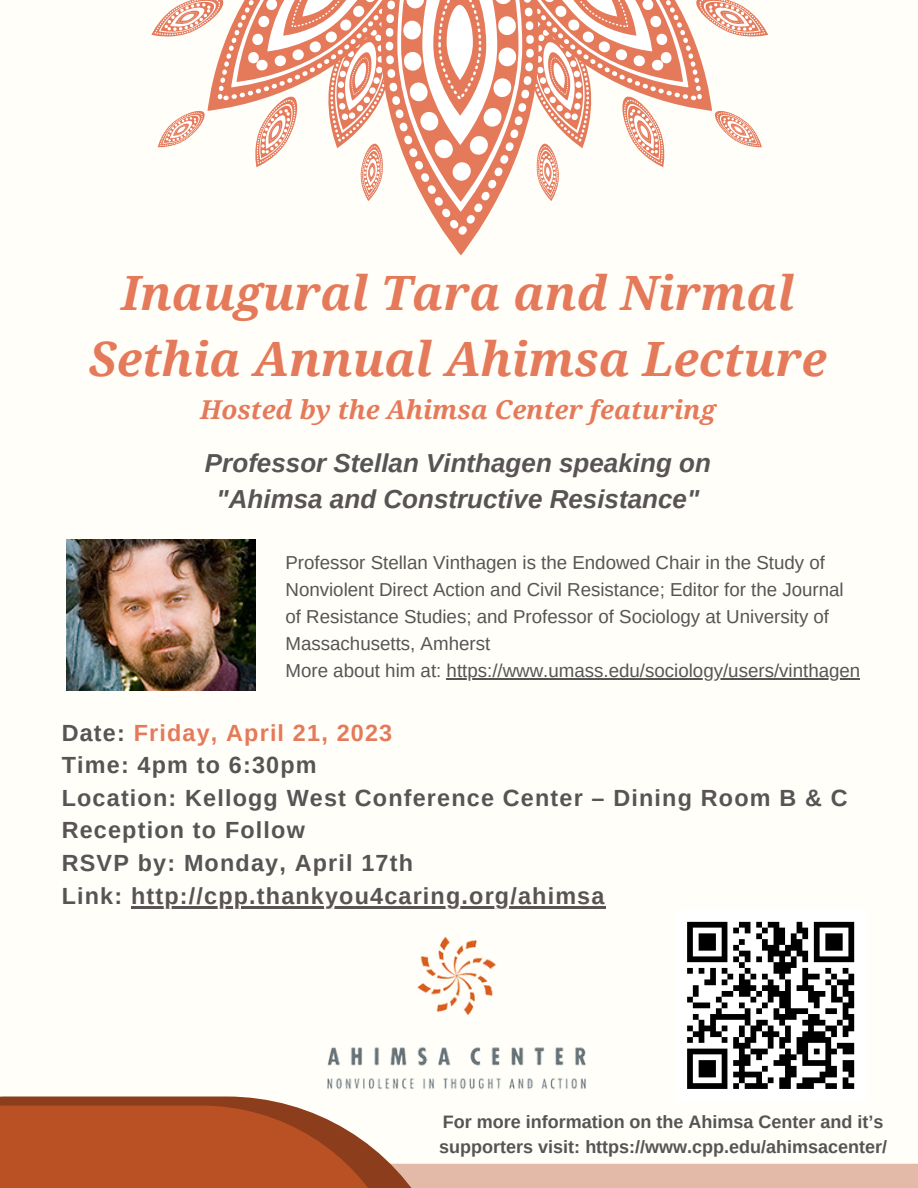
<style>
.page{position:relative;width:918px;height:1188px;background:#fffef8}
.page>*{position:absolute;margin:0;border:0;box-sizing:border-box;transform-origin:0 0}
.t1{font:italic 700 47.4px/66px "Droid Serif";color:#e57a5a;text-align:center}
.t2{font:italic 700 25.95px/35.7px "Arimo";color:#585455;text-align:center}
.t3{font:italic 700 25.95px "Droid Serif";color:#e57a5a}
.t4{font:700 23.4px/32.7px "Arimo";letter-spacing:.05em;color:#585455}
.t5{font:18.75px/27px "Arimo";color:#585455}
.t6{font:700 18px/24.8px "Arimo";color:#585455}
.s1{color:#e57a5a}
</style>
<div class="page">
<svg style="left:151px;top:0;width:617px;height:255px"></svg>
<img style="left:66px;top:540px;width:189px;height:150px">
<div style="left:676px;top:910px;width:190px;height:190px;background:#fff"></div>
<svg style="left:0;top:921px;width:918px;height:267px"></svg>
<hr style="left:131px;top:906px;width:475px;height:2px;background:#585455">
<hr style="left:447px;top:678px;width:413px;height:1px;background:#585455">
<h1 class="t1" style="left:89px;top:260px;width:739px">Inaugural Tara and Nirmal<br>Sethia Annual Ahimsa Lecture</h1>
<h2 class="t3" style="left:200px;top:395px;width:517px">Hosted by the Ahimsa Center featuring</h2>
<h2 class="t2" style="left:205px;top:445px;width:507px">Professor Stellan Vinthagen speaking on "Ahimsa and Constructive Resistance"</h2>
<p class="t5" style="left:285px;top:549px;width:576px">Professor Stellan Vinthagen is the Endowed Chair in the Study of Nonviolent Direct Action and Civil Resistance; Editor for the Journal of Resistance Studies; and Professor of Sociology at University of Massachusetts, Amherst<br>More about him at: https://www.umass.edu/sociology/users/vinthagen</p>
<p class="t4" style="left:62px;top:716px;width:788px">Date: <span class="s1">Friday, April 21, 2023<br></span>Time: 4pm to 6:30pm<br>Location: Kellogg West Conference Center – Dining Room B &amp; C Reception to Follow<br>RSVP by: Monday, April 17th<br>Link: http://cpp.thankyou4caring.org/ahimsa</p>
<p class="t6" style="left:439px;top:1110px;width:449px">For more information on the Ahimsa Center and it’s supporters visit: https://www.cpp.edu/ahimsacenter/</p>
</div>
